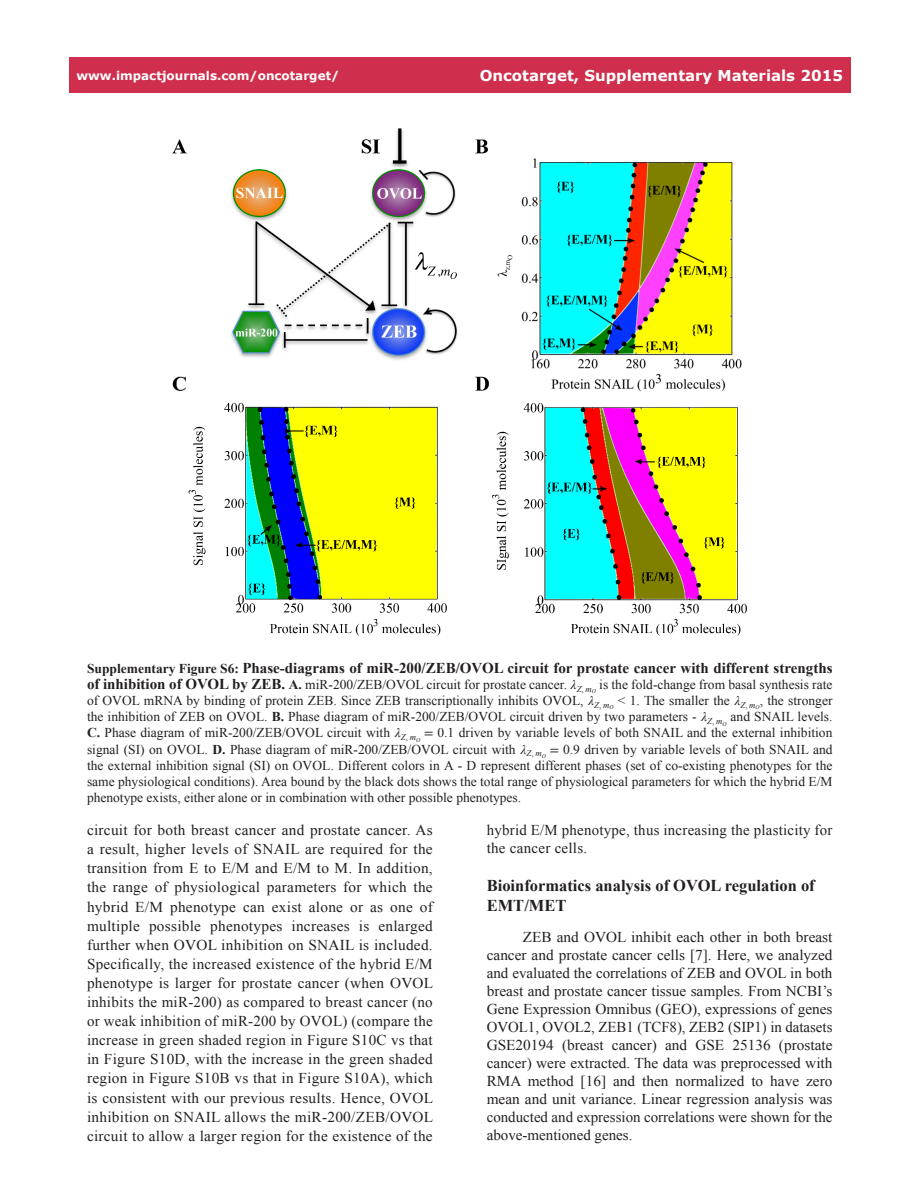
<style>
.page{position:relative;width:918px;height:1188px;background:#fff}
.page>*{position:absolute;margin:0;border:0;box-sizing:border-box;transform-origin:0 0}
.SubHeading{font:700 16.5px/19.8px "Times New Roman";color:#231f20}
.BodyText{font:15px/19px "Times New Roman";letter-spacing:.02em;color:#231f20;text-align:justify}
.t1{font:700 15px "Times New Roman";color:#231f20}
.t2{font:700 15px "Verdana";color:#fff}
.t3{font:13.5px/16.2px "Times New Roman";color:#231f20;text-align:justify}
.t4{font:700 12px "Verdana";color:#fff}
.t5{font:italic 8.7px "Times New Roman";color:#231f20}
.s1{font-size:13.5px}
.s2{font-weight:700;font-size:15px}
.s3{font-weight:700}
.s4{font-style:normal}
.s5{font-family:"STIX General"}
</style>
<div class="page">
<div style="left:69px;top:57px;width:781px;height:36px;background:#cf2e4c"></div>
<img style="left:173px;top:128px;width:574px;height:507px">
<p class="t4" style="left:76px;top:67px;width:264px">www.impactjournals.com/oncotarget/</p>
<p class="t2" style="left:480px;top:66px;width:365px">Oncotarget, Supplementary Materials 2015</p>
<p class="t1" style="left:87px;top:657px;width:747px"><span class="s1">Supplementary Figure S6:</span> Phase-diagrams of miR-200/ZEB/OVOL circuit for prostate cancer with different strengths</p>
<p class="t3" style="left:87px;top:676px;width:482px"><span class="s2">of inhibition of OVOL by ZEB.</span> <span class="s3">A.</span> miR-200/ZEB/OVOL circuit for prostate cancer.</p>
<p class="t5" style="left:571px;top:683px;width:27px"><sup>λ</sup>Z<span class="s4">,</span> m<sub>O</sub></p>
<p class="t3" style="left:599px;top:676px;width:235px">is the fold-change from basal synthesis rate</p>
<p class="t3" style="left:87px;top:692px;width:498px">of OVOL mRNA by binding of protein ZEB. Since ZEB transcriptionally inhibits OVOL,</p>
<p class="t5" style="left:588px;top:699px;width:27px"><sup>λ</sup>Z<span class="s4">,</span> m<sub>O</sub></p>
<p class="t3" style="left:618px;top:692px;width:113px">&lt; 1. The smaller the</p>
<p class="t5" style="left:734px;top:699px;width:27px"><sup>λ</sup>Z<span class="s4">,</span> m<sub>O</sub></p>
<p class="t3" style="left:760px;top:692px;width:74px">, the stronger</p>
<p class="t3" style="left:87px;top:708px;width:611px">the inhibition of ZEB on OVOL. <span class="s3">B.</span> Phase diagram of miR-200/ZEB/OVOL circuit driven by two parameters -</p>
<p class="t5" style="left:701px;top:715px;width:27px"><sup>λ</sup>Z<span class="s4">,</span> m<sub>O</sub></p>
<p class="t3" style="left:731px;top:708px;width:103px">and SNAIL levels.</p>
<p class="t3" style="left:87px;top:725px;width:305px"><span class="s3">C.</span> Phase diagram of miR-200/ZEB/OVOL circuit with</p>
<p class="t5" style="left:395px;top:731px;width:27px"><sup>λ</sup>Z<span class="s4">,</span> m<sub>O</sub></p>
<p class="t3" style="left:424px;top:725px;width:410px"><span class="s5">=</span> 0.1 driven by variable levels of both SNAIL and the external inhibition</p>
<p class="t3" style="left:87px;top:741px;width:430px">signal (SI) on OVOL. <span class="s3">D.</span> Phase diagram of miR-200/ZEB/OVOL circuit with</p>
<p class="t5" style="left:520px;top:747px;width:27px"><sup>λ</sup>Z<span class="s4">,</span> m<sub>O</sub></p>
<p class="t3" style="left:550px;top:741px;width:284px"><span class="s5">=</span> 0.9 driven by variable levels of both SNAIL and</p>
<p class="t3" style="left:87px;top:757px;width:747px">the external inhibition signal (SI) on OVOL. Different colors in A - D represent different phases (set of co-existing phenotypes for the same physiological conditions). Area bound by the black dots shows the total range of physiological parameters for which the hybrid E/M phenotype exists, either alone or in combination with other possible phenotypes.</p>
<p class="BodyText" style="left:87px;top:820px;width:348px">circuit for both breast cancer and prostate cancer. As a result, higher levels of SNAIL are required for the transition from E to E/M and E/M to M. In addition, the range of physiological parameters for which the hybrid E/M phenotype can exist alone or as one of multiple possible phenotypes increases is enlarged further when OVOL inhibition on SNAIL is included.<br>Specifically, the increased existence of the hybrid E/M phenotype is larger for prostate cancer (when OVOL inhibits the miR-200) as compared to breast cancer (no or weak inhibition of miR-200 by OVOL) (compare the increase in green shaded region in Figure S10C vs that in Figure S10D, with the increase in the green shaded region in Figure S10B vs that in Figure S10A), which is consistent with our previous results. Hence, OVOL inhibition on SNAIL allows the miR-200/ZEB/OVOL circuit to allow a larger region for the existence of the</p>
<p class="BodyText" style="left:487px;top:821px;width:347px;line-height:18px">hybrid E/M phenotype, thus increasing the plasticity for the cancer cells.</p>
<p class="SubHeading" style="left:487px;top:875px;width:330px">Bioinformatics analysis of OVOL regulation of<br>EMT/MET</p>
<p class="BodyText" style="left:487px;top:928px;width:347px;line-height:18px;text-indent:36px">ZEB and OVOL inhibit each other in both breast cancer and prostate cancer cells [7]. Here, we analyzed and evaluated the correlations of ZEB and OVOL in both breast and prostate cancer tissue samples. From NCBI’s Gene Expression Omnibus (GEO), expressions of genes OVOL1, OVOL2, ZEB1 (TCF8), ZEB2 (SIP1) in datasets GSE20194 (breast cancer) and GSE 25136 (prostate cancer) were extracted. The data was preprocessed with RMA method [16] and then normalized to have zero mean and unit variance. Linear regression analysis was conducted and expression correlations were shown for the above-mentioned genes.</p>
</div>
